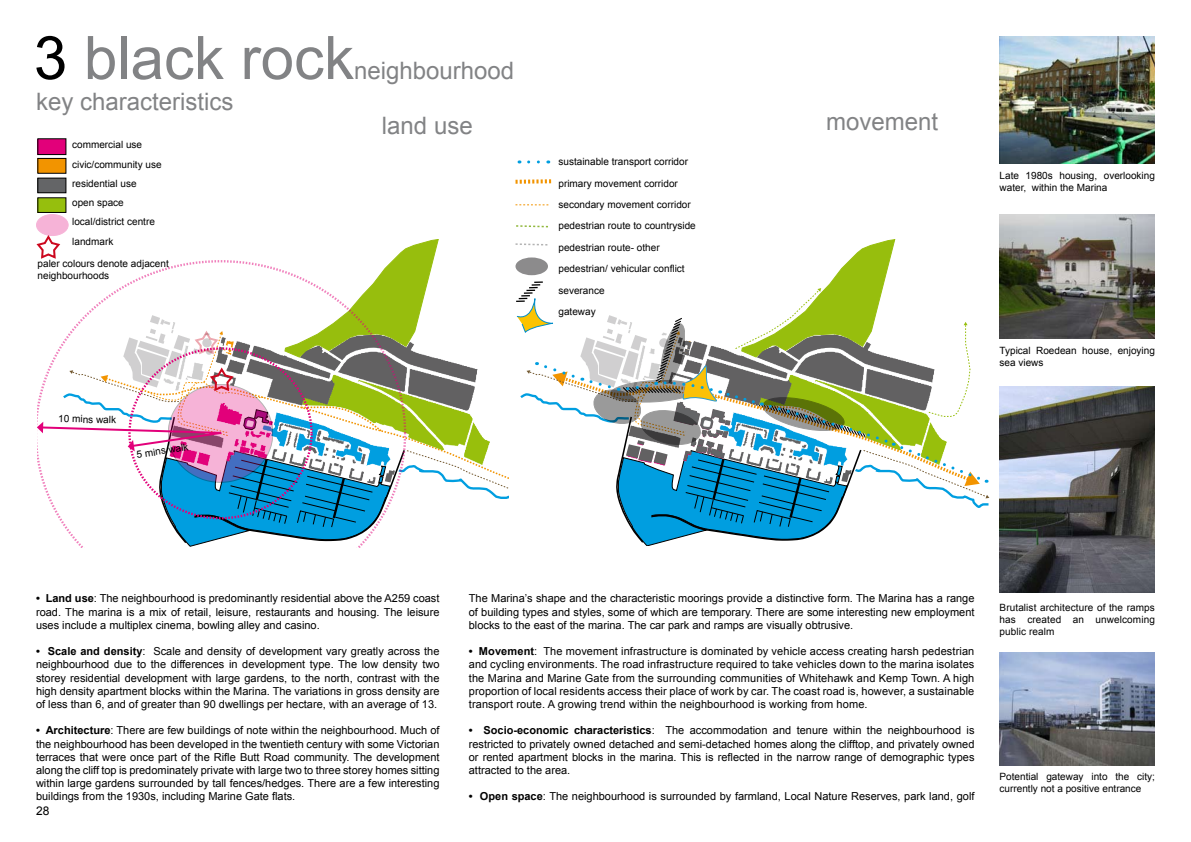
<style>
.page{position:relative;width:1191px;height:842px;background:#fff}
.page>*{position:absolute;margin:0;border:0;box-sizing:border-box;transform-origin:0 0}
.t1{font:60px "Arial";color:#828385}
.t2{font:24px "Arial";color:#828385}
.t3{font:12px "Arial";color:#000}
.t4{font:11px/13.2px "Arial";color:#000;text-align:justify}
.t5{font:10px/12px "Arial";color:#000}
.s1{color:#000}
.s2{font-weight:700}
</style>
<div class="page">
<img style="left:999px;top:653px;width:155px;height:112px">
<div style="left:38px;top:139px;width:28px;height:16px;background:#e2007a"></div>
<div style="left:38px;top:139px;width:28px;height:16px;border:1px solid #000"></div>
<div style="left:38px;top:158px;width:28px;height:15px;background:#f29400"></div>
<div style="left:38px;top:158px;width:28px;height:15px;border:1px solid #000"></div>
<div style="left:38px;top:178px;width:28px;height:15px;background:#646567"></div>
<div style="left:38px;top:178px;width:28px;height:15px;border:1px solid #000"></div>
<div style="left:38px;top:198px;width:28px;height:14px;background:#96bf0d"></div>
<div style="left:38px;top:198px;width:28px;height:15px;border:1px solid #000"></div>
<div style="left:36px;top:215px;width:32px;height:21px;background:#f6b3d7;border-radius:50%"></div>
<div style="left:36px;top:214px;width:33px;height:22px;border:1px solid #e2007a;border-radius:50%"></div>
<svg style="left:36px;top:234px;width:472px;height:312px"></svg>
<svg style="left:515px;top:179px;width:37px;height:5px"></svg>
<svg style="left:515px;top:204px;width:33px;height:1px"></svg>
<svg style="left:528px;top:160px;width:21px;height:3px"></svg>
<svg style="left:516px;top:225px;width:32px;height:3px"></svg>
<img style="left:999px;top:36px;width:156px;height:127px">
<img style="left:999px;top:214px;width:156px;height:124px">
<img style="left:999px;top:386px;width:155px;height:206px">
<svg style="left:515px;top:240px;width:474px;height:306px"></svg>
<h1 class="t1" style="left:34px;top:19px;width:322px"><span class="s1">3</span> black rock</h1>
<h2 class="t2" style="left:354px;top:55px;width:162px">neighbourhood</h2>
<h2 class="t2" style="left:36px;top:86px;width:199px">key characteristics</h2>
<p class="t5" style="left:72px;top:135px;width:91px;line-height:19.3px">commercial use civic/community use</p>
<p class="t5" style="left:72px;top:174px;width:66px;line-height:19.3px">residential use open space</p>
<p class="t5" style="left:38px;top:230px;width:133px;line-height:22px;text-indent:35px">landmark<br>paler colours denote adjacent</p>
<p class="t5" style="left:38px;top:269px;width:73px">neighbourhoods</p>
<p class="t5" style="left:72px;top:216px;width:84px">local/district centre</p>
<p class="t5" style="left:58px;top:413px;width:59px;rotate:1deg">10 mins walk</p>
<p class="t5" style="left:136px;top:449px;width:54px;rotate:-9deg">5 mins walk</p>
<h2 class="t2" style="left:382px;top:110px;width:92px">land use</h2>
<h2 class="t2" style="left:826px;top:106px;width:114px">movement</h2>
<p class="t5" style="left:558px;top:156px;width:131px">sustainable transport corridor</p>
<p class="t5" style="left:558px;top:173px;width:134px;line-height:21.4px">primary movement corridor secondary movement corridor</p>
<p class="t5" style="left:558px;top:220px;width:139px">pedestrian route to countryside</p>
<p class="t5" style="left:558px;top:241px;width:103px">pedestrian route- other</p>
<p class="t5" style="left:558px;top:258px;width:128px;line-height:21.4px">pedestrian/ vehicular conflict severance</p>
<p class="t5" style="left:558px;top:305px;width:39px">gateway</p>
<p class="t5" style="left:999px;top:170px;width:157px">Late 1980s housing, overlooking water, within the Marina</p>
<p class="t5" style="left:999px;top:345px;width:157px">Typical Roedean house, enjoying sea views</p>
<p class="t4" style="left:36px;top:592px;width:405px"><span class="s2">• Land use</span>: The neighbourhood is predominantly residential above the A259 coast road. The marina is a mix of retail, leisure, restaurants and housing. The leisure uses include a multiplex cinema, bowling alley and casino.</p>
<p class="t4" style="left:36px;top:645px;width:405px"><span class="s2">• Scale and density</span>: Scale and density of development vary greatly across the neighbourhood due to the differences in development type. The low density two storey residential development with large gardens, to the north, contrast with the high density apartment blocks within the Marina. The variations in gross density are of less than 6, and of greater than 90 dwellings per hectare, with an average of 13.</p>
<p class="t4" style="left:36px;top:724px;width:405px"><span class="s2">• Architecture</span>: There are few buildings of note within the neighbourhood. Much of the neighbourhood has been developed in the twentieth century with some Victorian terraces that were once part of the Rifle Butt Road community. The development along the cliff top is predominately private with large two to three storey homes sitting within large gardens surrounded by tall fences/hedges. There are a few interesting buildings from the 1930s, including Marine Gate flats.</p>
<p class="t3" style="left:36px;top:803px;width:15px">28</p>
<p class="t4" style="left:469px;top:592px;width:507px">The Marina’s shape and the characteristic moorings provide a distinctive form. The Marina has a range of building types and styles, some of which are temporary. There are some interesting new employment blocks to the east of the marina. The car park and ramps are visually obtrusive.</p>
<p class="t4" style="left:469px;top:645px;width:507px"><span class="s2">• Movement</span>: The movement infrastructure is dominated by vehicle access creating harsh pedestrian and cycling environments. The road infrastructure required to take vehicles down to the marina isolates the Marina and Marine Gate from the surrounding communities of Whitehawk and Kemp Town. A high proportion of local residents access their place of work by car. The coast road is, however, a sustainable transport route. A growing trend within the neighbourhood is working from home.</p>
<p class="t4" style="left:469px;top:724px;width:507px"><span class="s2">• Socio-economic characteristics</span>: The accommodation and tenure within the neighbourhood is restricted to privately owned detached and semi-detached homes along the clifftop, and privately owned or rented apartment blocks in the marina. This is reflected in the narrow range of demographic types attracted to the area.</p>
<p class="t4" style="left:469px;top:790px;width:507px"><span class="s2">• Open space</span>: The neighbourhood is surrounded by farmland, Local Nature Reserves, park land, golf</p>
<p class="t5" style="left:999px;top:602px;width:157px;text-align:justify">Brutalist architecture of the ramps has created an unwelcoming public realm</p>
<p class="t5" style="left:999px;top:771px;width:157px">Potential gateway into the city; currently not a positive entrance</p>
</div>
